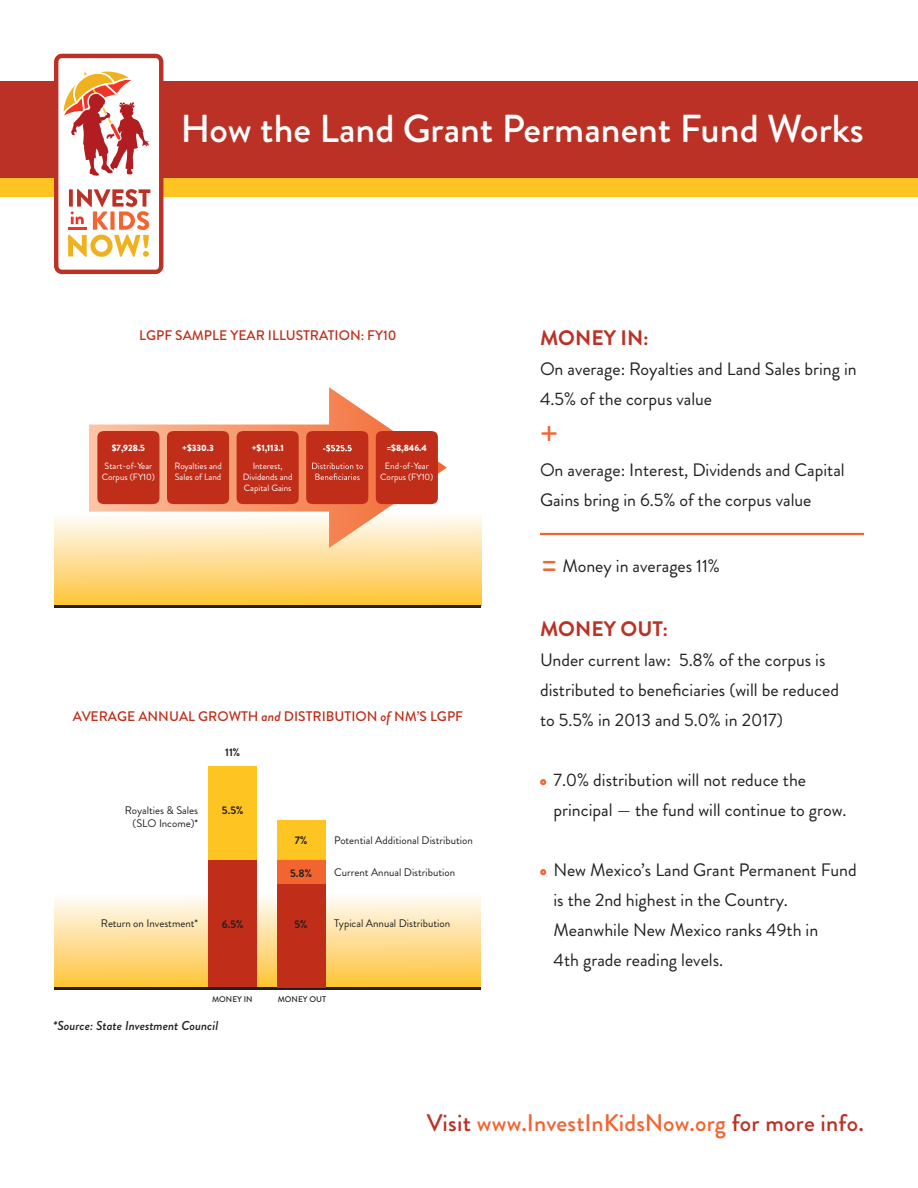
<style>
.page{position:relative;width:918px;height:1188px;background:#fff}
.page>*{position:absolute;margin:0;border:0;box-sizing:border-box;transform-origin:0 0}
.t1{font:500 39px "Brandon Grotesque";color:#fff}
.t2{font:36px "Brandon Grotesque";color:#f26430}
.t3{font:500 24px "Brandon Grotesque";letter-spacing:.01em;color:#f26431}
.t4{font:700 21px "Brandon Grotesque";color:#bc3125}
.t5{font:18px/30px "Brandon Grotesque";color:#231f20}
.t6{font:500 13.8px "Brandon Grotesque";color:#c02d19}
.t7{font:italic 500 12.9px "Brandon Grotesque";color:#231f20}
.t8{font:10.95px/13.2px "Brandon Grotesque";color:#231f20;text-align:right}
.t9{font:700 10.95px "Brandon Grotesque";color:#231f20}
.t10{font:9.15px/10.9px "Brandon Grotesque";color:#fff;text-align:center}
.t11{font:900 9.15px "Brandon Grotesque";color:#fff}
.t12{font:500 8.25px "Brandon Grotesque";color:#231f20}
.s1{font-style:italic}
.s2{font-size:36px;color:#f26430}
.s3{color:#bc3125}
</style>
<div class="page">
<div style="left:0;top:106px;width:918px;height:91px;background:#fec422"></div>
<div style="left:0;top:81px;width:918px;height:97px;background:#bc3125"></div>
<svg style="left:54px;top:54px;width:109px;height:220px"></svg>
<svg style="left:540px;top:779px;width:6px;height:6px"></svg>
<svg style="left:540px;top:869px;width:6px;height:6px"></svg>
<hr style="left:540px;top:533px;width:324px;height:2px;background:#f26430">
<div style="left:55px;top:881px;width:426px;height:106px;background:linear-gradient(to bottom,#fff,#fec439)"></div>
<hr style="left:55px;top:987px;width:426px;height:3px;background:#231f20">
<div style="left:208px;top:766px;width:49px;height:221px;background:#fec422"></div>
<div style="left:208px;top:860px;width:49px;height:127px;background:#c02d19"></div>
<div style="left:277px;top:820px;width:49px;height:167px;background:#fec422"></div>
<div style="left:277px;top:860px;width:49px;height:127px;background:#f26430"></div>
<div style="left:277px;top:884px;width:49px;height:103px;background:#c02d19"></div>
<div style="left:55px;top:500px;width:426px;height:106px;background:linear-gradient(to bottom,#feffff,#fec437)"></div>
<hr style="left:55px;top:606px;width:426px;height:2px;background:#231f20">
<svg style="left:89px;top:387px;width:358px;height:161px"></svg>
<div style="left:97px;top:431px;width:62px;height:73px;background:#c02d19;border-radius:7px"></div>
<div style="left:376px;top:431px;width:62px;height:73px;background:#c02d19;border-radius:7px"></div>
<div style="left:306px;top:431px;width:62px;height:73px;background:#c02d19;border-radius:7px"></div>
<div style="left:237px;top:431px;width:62px;height:73px;background:#c02d19;border-radius:7px"></div>
<div style="left:167px;top:431px;width:62px;height:73px;background:#c02d19;border-radius:7px"></div>
<svg style="left:323px;top:444px;width:29px;height:8px"></svg>
<svg style="left:312px;top:463px;width:51px;height:17px"></svg>
<h1 class="t1" style="left:180px;top:102px;width:685px">How the Land Grant Permanent Fund Works</h1>
<p class="t6" style="left:139px;top:326px;width:259px">LGPF SAMPLE YEAR ILLUSTRATION: FY10</p>
<p class="t11" style="left:112px;top:442px;width:35px">$7,928.5</p>
<p class="t10" style="left:102px;top:461px;width:55px">Start-of-Year<br>Corpus (FY10)</p>
<p class="t11" style="left:182px;top:442px;width:33px">+$330.3</p>
<p class="t10" style="left:174px;top:461px;width:49px;text-align:left">Royalties and<br>Sales of Land</p>
<p class="t11" style="left:252px;top:442px;width:34px">+$1,113.1</p>
<p class="t10" style="left:243px;top:461px;width:51px">Interest,<br>Dividends and<br>Capital Gains</p>
<p class="t11" style="left:387px;top:442px;width:42px">=$8,846.4</p>
<p class="t10" style="left:380px;top:461px;width:55px">End-of-Year<br>Corpus (FY10)</p>
<p class="t6" style="left:73px;top:707px;width:392px">AVERAGE ANNUAL GROWTH <span class="s1">and</span> DISTRIBUTION <span class="s1">of</span> NM’S LGPF</p>
<p class="t8" style="left:125px;top:804px;width:75px">Royalties &amp; Sales (SLO Income)*</p>
<p class="t9" style="left:225px;top:745px;width:17px">11%</p>
<p class="t9" style="left:222px;top:803px;width:23px">5.5%</p>
<p class="t9" style="left:295px;top:833px;width:14px">7%</p>
<p class="t9" style="left:290px;top:865px;width:23px">5.8%</p>
<p class="t8" style="left:334px;top:834px;width:140px">Potential Additional Distribution</p>
<p class="t8" style="left:334px;top:866px;width:123px">Current Annual Distribution</p>
<p class="t8" style="left:101px;top:917px;width:99px">Return on Investment*</p>
<p class="t8" style="left:334px;top:917px;width:118px">Typical Annual Distribution</p>
<p class="t9" style="left:222px;top:917px;width:23px">6.5%</p>
<p class="t9" style="left:294px;top:917px;width:15px">5%</p>
<p class="t12" style="left:212px;top:994px;width:42px">MONEY IN</p>
<p class="t7" style="left:53px;top:1016px;width:166px">*Source: State Investment Council</p>
<p class="t12" style="left:278px;top:994px;width:50px">MONEY OUT</p>
<p class="t4" style="left:540px;top:323px;width:110px">MONEY IN:</p>
<p class="t5" style="left:540px;top:354px;width:318px">On average: Royalties and Land Sales bring in<br>4.5% of the corpus value</p>
<h2 class="t2" style="left:540px;top:409px;width:20px">+</h2>
<p class="t5" style="left:540px;top:455px;width:306px">On average: Interest, Dividends and Capital<br>Gains bring in 6.5% of the corpus value</p>
<p class="t5" style="left:540px;top:551px;width:182px"><span class="s2">=</span> Money in averages 11%</p>
<p class="t4" style="left:540px;top:614px;width:129px">MONEY OUT:</p>
<p class="t5" style="left:540px;top:645px;width:301px">Under current law: 5.8% of the corpus is distributed to beneficiaries (will be reduced to 5.5% in 2013 and 5.0% in 2017)</p>
<p class="t5" style="left:554px;top:765px;width:295px">7.0% distribution will not reduce the principal — the fund will continue to grow.</p>
<p class="t5" style="left:554px;top:855px;width:305px">New Mexico’s Land Grant Permanent Fund is the 2nd highest in the Country.<br>Meanwhile New Mexico ranks 49th in<br>4th grade reading levels.</p>
<h3 class="t3" style="left:427px;top:1107px;width:439px"><span class="s3">Visit</span> www.InvestInKidsNow.org <span class="s3">for more info.</span></h3>
</div>
